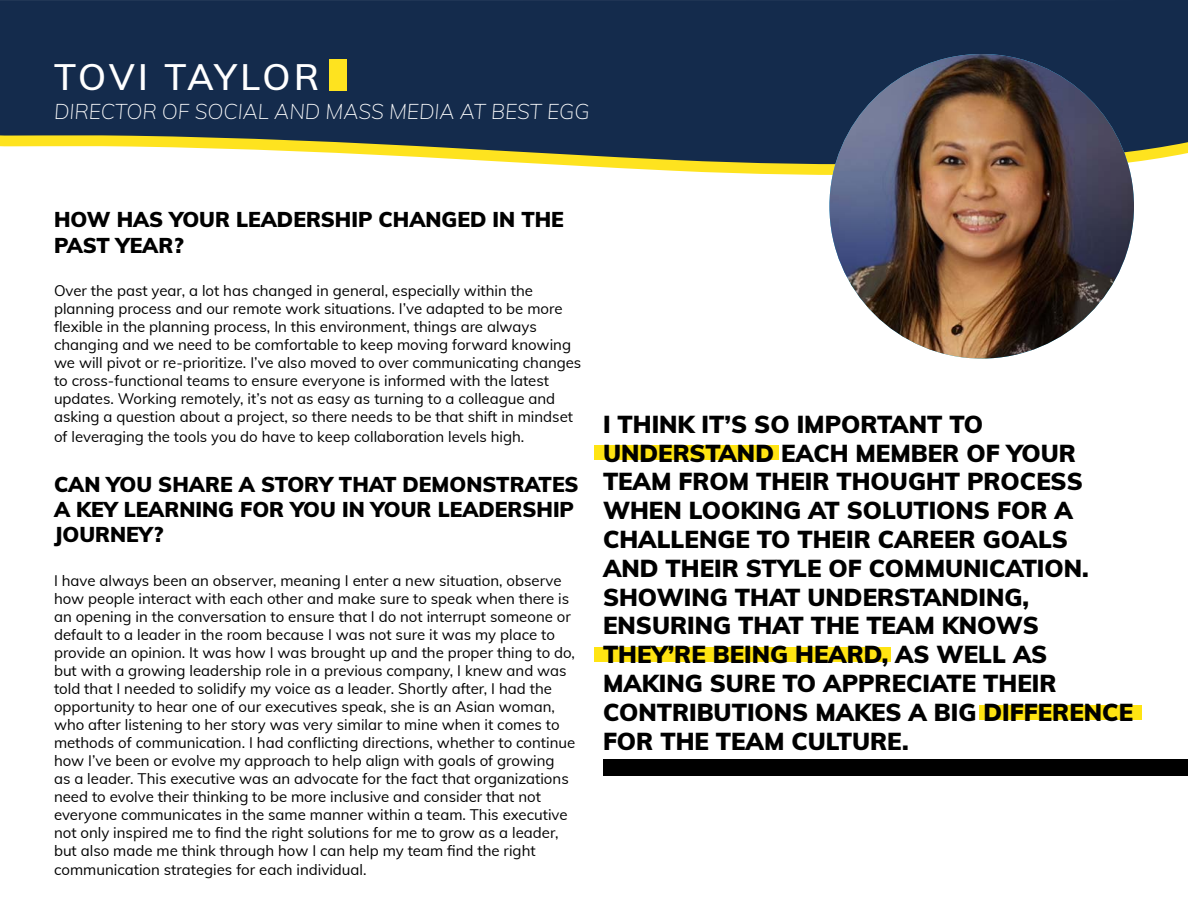
<style>
.page{position:relative;width:1188px;height:918px;background:#fff}
.page>*{position:absolute;margin:0;border:0;box-sizing:border-box;transform-origin:0 0}
.t1{font:600 36px "Muli";letter-spacing:.07em;color:#fff}
.t2{font:900 24px/28.8px "Muli";color:#000}
.t3{font:900 21px/25.2px "Muli";color:#000}
.t4{font:italic 200 21px "Muli";color:#fff}
.t5{font:15px/18px "Muli";color:#000}
</style>
<div class="page">
<svg style="left:564px;top:165px;width:567px;height:10px;fill:#fee31f"></svg>
<svg style="left:0;top:0;width:1188px;height:165px;background:#293d51"></svg>
<div style="left:329px;top:59px;width:18px;height:32px;background:#fee31f"></div>
<img style="left:829px;top:54px;width:305px;height:305px;border-radius:152px">
<div style="left:603px;top:760px;width:585px;height:16px;background:#000"></div>
<div style="left:594px;top:446px;width:184px;height:14px;background:#ffe412"></div>
<div style="left:594px;top:647px;width:297px;height:15px;background:#ffe412"></div>
<div style="left:979px;top:705px;width:163px;height:14px;background:#ffe412"></div>
<h1 class="t1" style="left:54px;top:51px;width:267px">TOVI TAYLOR</h1>
<h3 class="t4" style="left:54px;top:97px;width:537px">DIRECTOR OF SOCIAL AND MASS MEDIA AT BEST EGG</h3>
<h3 class="t3" style="left:54px;top:206px;width:511px">HOW HAS YOUR LEADERSHIP CHANGED IN THE<br>PAST YEAR?</h3>
<p class="t5" style="left:54px;top:281px;width:529px">Over the past year, a lot has changed in general, especially within the planning process and our remote work situations. I’ve adapted to be more flexible in the planning process, In this environment, things are always changing and we need to be comfortable to keep moving forward knowing we will pivot or re-prioritize. I’ve also moved to over communicating changes to cross-functional teams to ensure everyone is informed with the latest updates. Working remotely, it’s not as easy as turning to a colleague and asking a question about a project, so there needs to be that shift in mindset</p>
<p class="t5" style="left:54px;top:426px;width:472px">of leveraging the tools you do have to keep collaboration levels high.</p>
<h3 class="t3" style="left:54px;top:471px;width:526px">CAN YOU SHARE A STORY THAT DEMONSTRATES<br>A KEY LEARNING FOR YOU IN YOUR LEADERSHIP<br>JOURNEY?</h3>
<p class="t5" style="left:54px;top:570px;width:523px">I have always been an observer, meaning I enter a new situation, observe how people interact with each other and make sure to speak when there is an opening in the conversation to ensure that I do not interrupt someone or default to a leader in the room because I was not sure it was my place to provide an opinion. It was how I was brought up and the proper thing to do, but with a growing leadership role in a previous company, I knew and was told that I needed to solidify my voice as a leader. Shortly after, I had the opportunity to hear one of our executives speak, she is an Asian woman, who after listening to her story was very similar to mine when it comes to methods of communication. I had conflicting directions, whether to continue how I’ve been or evolve my approach to help align with goals of growing<br>as a leader. This executive was an advocate for the fact that organizations need to evolve their thinking to be more inclusive and consider that not everyone communicates in the same manner within a team. This executive not only inspired me to find the right solutions for me to grow as a leader, but also made me think through how I can help my team find the right</p>
<p class="t5" style="left:54px;top:860px;width:314px">communication strategies for each individual.</p>
<p class="t2" style="left:603px;top:409px;width:532px">I THINK IT’S SO IMPORTANT TO<br>UNDERSTAND EACH MEMBER OF YOUR<br>TEAM FROM THEIR THOUGHT PROCESS<br>WHEN LOOKING AT SOLUTIONS FOR A<br>CHALLENGE TO THEIR CAREER GOALS<br>AND THEIR STYLE OF COMMUNICATION.<br>SHOWING THAT UNDERSTANDING,<br>ENSURING THAT THE TEAM KNOWS<br>THEY’RE BEING HEARD, AS WELL AS<br>MAKING SURE TO APPRECIATE THEIR<br>CONTRIBUTIONS MAKES A BIG DIFFERENCE<br>FOR THE TEAM CULTURE.</p>
</div>
